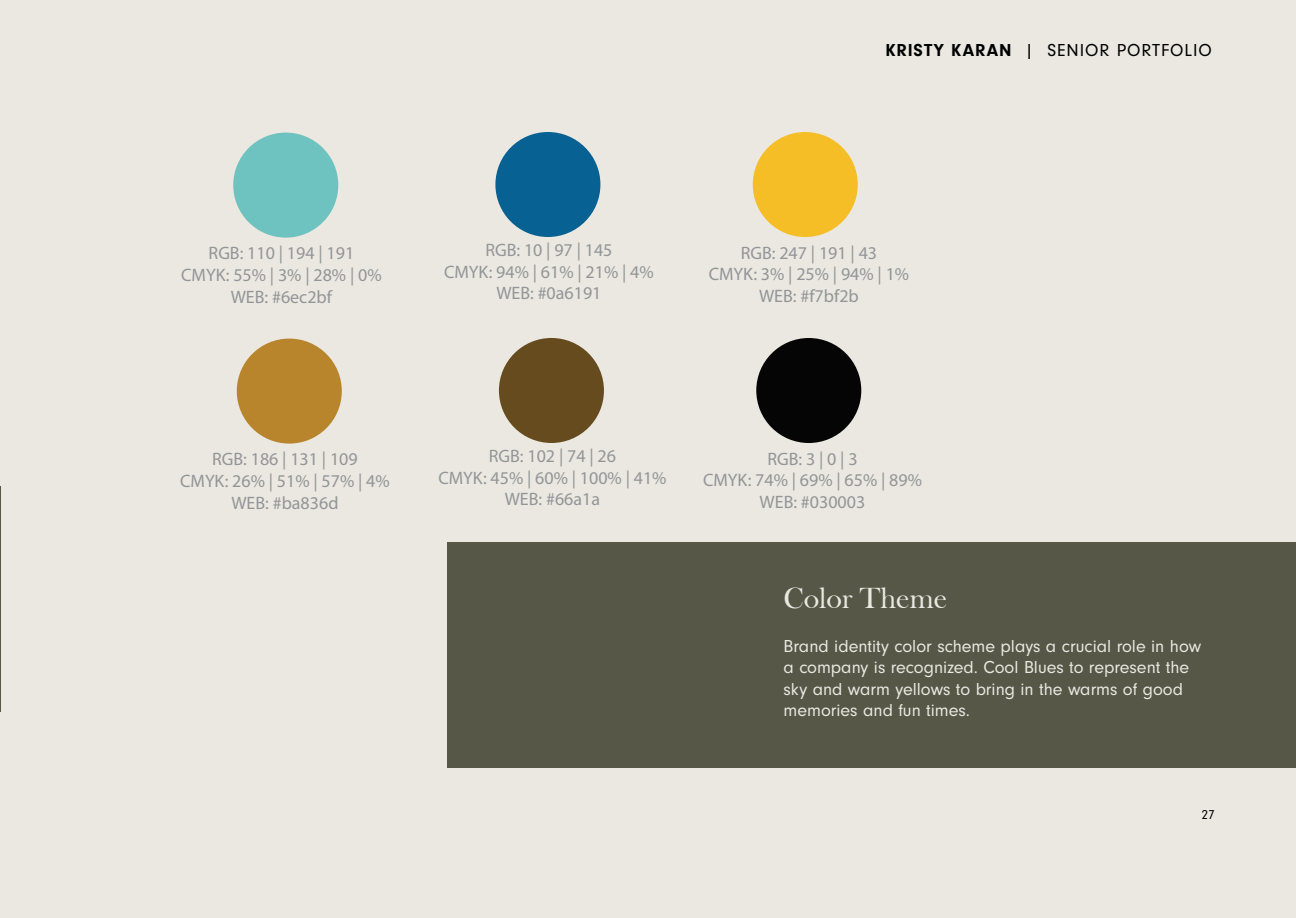
<style>
.page{position:relative;width:1296px;height:918px;background:#eae8e0}
.page>*{position:absolute;margin:0;border:0;box-sizing:border-box;transform-origin:0 0}
.t1{font:30px "Bask Old Face";color:#eae8e1}
.t2{font:18px/21.6px "Myriad Pro";color:#939598;text-align:center}
.t3{font:18px/21.6px "Neuzeit Gro";color:#eae8e1}
.t4{font:18px "Neuzeit Gro";letter-spacing:.05em;color:#000}
.t5{font:13.5px "Neuzeit Gro";color:#000}
.s1{font-weight:700}
</style>
<div class="page">
<hr style="left:0;top:486px;width:1px;height:226px;background:#575748">
<div style="left:447px;top:542px;width:849px;height:225px;background:#575748"></div>
<div style="left:495px;top:132px;width:105px;height:105px;background:#086193;border-radius:50%"></div>
<div style="left:753px;top:132px;width:105px;height:105px;background:#f5be26;border-radius:50%"></div>
<div style="left:233px;top:133px;width:105px;height:105px;background:#6ec2bf;border-radius:50%"></div>
<div style="left:499px;top:338px;width:105px;height:105px;background:#664b1e;border-radius:50%"></div>
<div style="left:756px;top:338px;width:105px;height:105px;background:#060505;border-radius:50%"></div>
<div style="left:237px;top:339px;width:105px;height:105px;background:#b8852c;border-radius:50%"></div>
<p class="t4" style="left:885px;top:41px;width:328px"><span class="s1">KRISTY KARAN</span> | SENIOR PORTFOLIO</p>
<p class="t2" style="left:181px;top:242px;width:202px">RGB: 110 | 194 | 191<br>CMYK: 55% | 3% | 28% | 0%<br>WEB: #6ec2bf</p>
<p class="t2" style="left:444px;top:239px;width:211px">RGB: 10 | 97 | 145<br>CMYK: 94% | 61% | 21% | 4%<br>WEB: #0a6191</p>
<p class="t2" style="left:709px;top:242px;width:202px">RGB: 247 | 191 | 43<br>CMYK: 3% | 25% | 94% | 1%<br>WEB: #f7bf2b</p>
<p class="t2" style="left:180px;top:448px;width:211px">RGB: 186 | 131 | 109<br>CMYK: 26% | 51% | 57% | 4%<br>WEB: #ba836d</p>
<p class="t2" style="left:438px;top:445px;width:230px">RGB: 102 | 74 | 26<br>CMYK: 45% | 60% | 100% | 41%<br>WEB: #66a1a</p>
<p class="t2" style="left:703px;top:448px;width:220px">RGB: 3 | 0 | 3<br>CMYK: 74% | 69% | 65% | 89%<br>WEB: #030003</p>
<h1 class="t1" style="left:784px;top:582px;width:165px">Color Theme</h1>
<p class="t3" style="left:784px;top:635px;width:419px">Brand identity color scheme plays a crucial role in how a company is recognized. Cool Blues to represent the sky and warm yellows to bring in the warms of good memories and fun times.</p>
<p class="t5" style="left:1202px;top:807px;width:15px">27</p>
</div>
